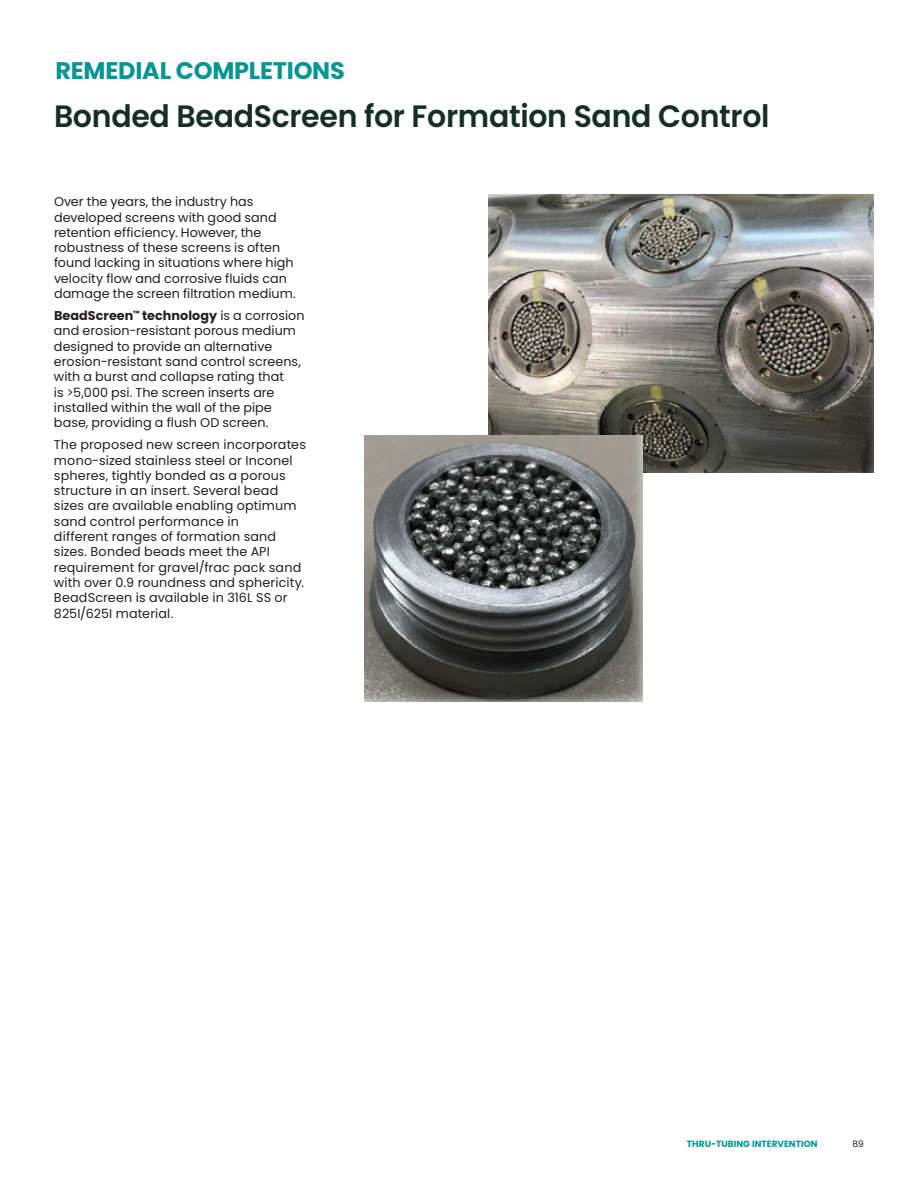
<style>
.page{position:relative;width:918px;height:1188px;background:#fff}
.page>*{position:absolute;margin:0;border:0;box-sizing:border-box;transform-origin:0 0}
.t1{font:600 30.9px "Poppins";letter-spacing:-.01em;color:#152e27}
.t2{font:700 24px "Poppins";letter-spacing:-.01em;color:#029591}
._8_5pt-body_text-OFS{font:12.75px/15.3px "Poppins";letter-spacing:.005em;color:#231f20}
.t3{font:700 9px "Poppins";color:#029591}
.t4{font:9px "Poppins";color:#231f20}
.s1{font-weight:700}
</style>
<div class="page">
<img style="left:488px;top:194px;width:386px;height:278px">
<img style="left:364px;top:435px;width:278px;height:267px">
<p class="t2" style="left:56px;top:57px;width:291px">REMEDIAL COMPLETIONS</p>
<p class="t1" style="left:54px;top:98px;width:717px">Bonded BeadScreen for Formation Sand Control</p>
<p class="_8_5pt-body_text-OFS" style="left:54px;top:194px;width:243px">Over the years, the industry has developed screens with good sand retention efficiency. However, the robustness of these screens is often found lacking in situations where high velocity flow and corrosive fluids can damage the screen filtration medium.</p>
<p class="_8_5pt-body_text-OFS" style="left:54px;top:308px;width:252px"><span class="s1">BeadScreen</span><sup>™</sup> <span class="s1">technology</span> is a corrosion and erosion-resistant porous medium designed to provide an alternative erosion-resistant sand control screens, with a burst and collapse rating that<br>is &gt;5,000 psi. The screen inserts are installed within the wall of the pipe base, providing a flush OD screen.</p>
<p class="_8_5pt-body_text-OFS" style="left:54px;top:437px;width:253px">The proposed new screen incorporates mono-sized stainless steel or Inconel spheres, tightly bonded as a porous structure in an insert. Several bead sizes are available enabling optimum sand control performance in<br>different ranges of formation sand sizes. Bonded beads meet the API requirement for gravel/frac pack sand with over 0.9 roundness and sphericity.<br>BeadScreen is available in 316L SS or 825I/625I material.</p>
<p class="t3" style="left:687px;top:1139px;width:132px">THRU-TUBING INTERVENTION</p>
<p class="t4" style="left:853px;top:1139px;width:13px">89</p>
</div>
